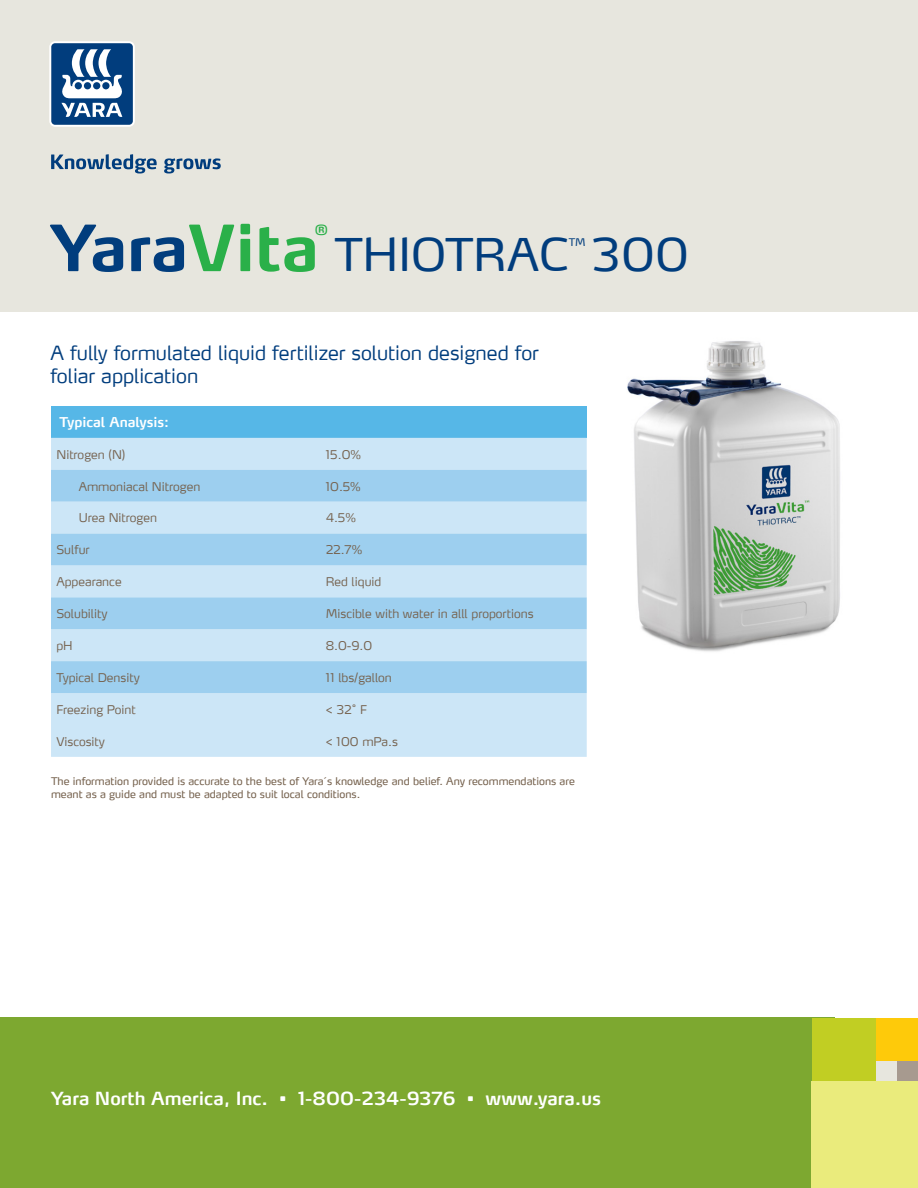
<style>
.page{position:relative;width:918px;height:1188px;background:#fff}
.page>*{position:absolute;margin:0;border:0;box-sizing:border-box;transform-origin:0 0}
.t1{font:700 63px "Yara Max LF";color:#013d7d}
.t2{font:45px "Yara Max LF";color:#013d7d}
.subhead{font:300 19.5px/23.4px "Yara Max LF";color:#013d7d}
.t3{font:600 18px "Yara Max LF";color:#fff}
.t4{font:700 13.95px "Yara Max LF";color:#2ab049}
.t5{font:600 13.5px "Yara Max LF";color:#fff}
.t6{font:300 12px "Yara Max LF";color:#75614d}
.t7{font:10.5px/12.6px "Yara Max LF";color:#75614d}
.t8{font:10.5px "Yara Max LF";color:#013d7d}
.s1{color:#2ab049}
</style>
<div class="page">
<div style="left:0;top:0;width:918px;height:311px;background:#e7e6de"></div>
<svg style="left:51px;top:154px;width:170px;height:19px"></svg>
<svg style="left:49px;top:41px;width:86px;height:86px;background:#5c82ab"></svg>
<div style="left:0;top:1018px;width:834px;height:170px;background:#7da830"></div>
<div style="left:897px;top:1060px;width:21px;height:22px;background:#a79a8f"></div>
<div style="left:875px;top:1060px;width:22px;height:22px;background:#e7e6de"></div>
<div style="left:875px;top:1018px;width:43px;height:42px;background:#feca0a"></div>
<div style="left:812px;top:1018px;width:63px;height:64px;background:#c1ce23"></div>
<div style="left:812px;top:1082px;width:106px;height:106px;background:#eaeb7c"></div>
<img style="left:627px;top:341px;width:213px;height:311px">
<div style="left:51px;top:406px;width:536px;height:32px;background:#56b7e7"></div>
<div style="left:51px;top:438px;width:536px;height:319px;background:#cce6f7"></div>
<svg style="left:51px;top:470px;width:536px;height:223px;background:#b1d9f2"></svg>
<p class="t1" style="left:50px;top:208px;width:270px">Yara<span class="s1">Vita</span></p>
<p class="t4" style="left:315px;top:221px;width:15px">®</p>
<p class="t2" style="left:335px;top:227px;width:236px">THIOTRAC</p>
<p class="t8" style="left:569px;top:235px;width:18px">TM</p>
<p class="t2" style="left:591px;top:227px;width:99px">300</p>
<p class="subhead" style="left:50px;top:340px;width:490px">A fully formulated liquid fertilizer solution designed for foliar application</p>
<p class="t5" style="left:60px;top:414px;width:111px">Typical Analysis:</p>
<p class="t6" style="left:56px;top:447px;width:71px">Nitrogen (N)</p>
<p class="t6" style="left:326px;top:447px;width:37px">15.0%</p>
<p class="t6" style="left:79px;top:479px;width:123px">Ammoniacal Nitrogen</p>
<p class="t6" style="left:326px;top:479px;width:36px">10.5%</p>
<p class="t6" style="left:79px;top:511px;width:80px">Urea Nitrogen</p>
<p class="t6" style="left:326px;top:511px;width:32px">4.5%</p>
<p class="t6" style="left:56px;top:542px;width:35px">Sulfur</p>
<p class="t6" style="left:326px;top:542px;width:38px">22.7%</p>
<p class="t6" style="left:56px;top:574px;width:67px">Appearance</p>
<p class="t6" style="left:326px;top:574px;width:57px">Red liquid</p>
<p class="t6" style="left:56px;top:606px;width:52px">Solubility</p>
<p class="t6" style="left:326px;top:606px;width:210px">Miscible with water in alll proportions</p>
<p class="t6" style="left:56px;top:638px;width:18px">pH</p>
<p class="t6" style="left:326px;top:638px;width:48px">8.0-9.0</p>
<p class="t6" style="left:56px;top:670px;width:85px">Typical Density</p>
<p class="t6" style="left:326px;top:670px;width:68px">11 lbs/gallon</p>
<p class="t6" style="left:56px;top:702px;width:81px">Freezing Point</p>
<p class="t6" style="left:326px;top:702px;width:43px">&lt; 32˚ F</p>
<p class="t6" style="left:56px;top:734px;width:50px">Viscosity</p>
<p class="t6" style="left:326px;top:734px;width:74px">&lt; 100 mPa.s</p>
<p class="t7" style="left:51px;top:775px;width:525px">The information provided is accurate to the best of Yara´s knowledge and belief. Any recommendations are meant as a guide and must be adapted to suit local conditions.</p>
<p class="t3" style="left:51px;top:1087px;width:552px">Yara North America, Inc. • 1-800-234-9376 • www.yara.us</p>
</div>
